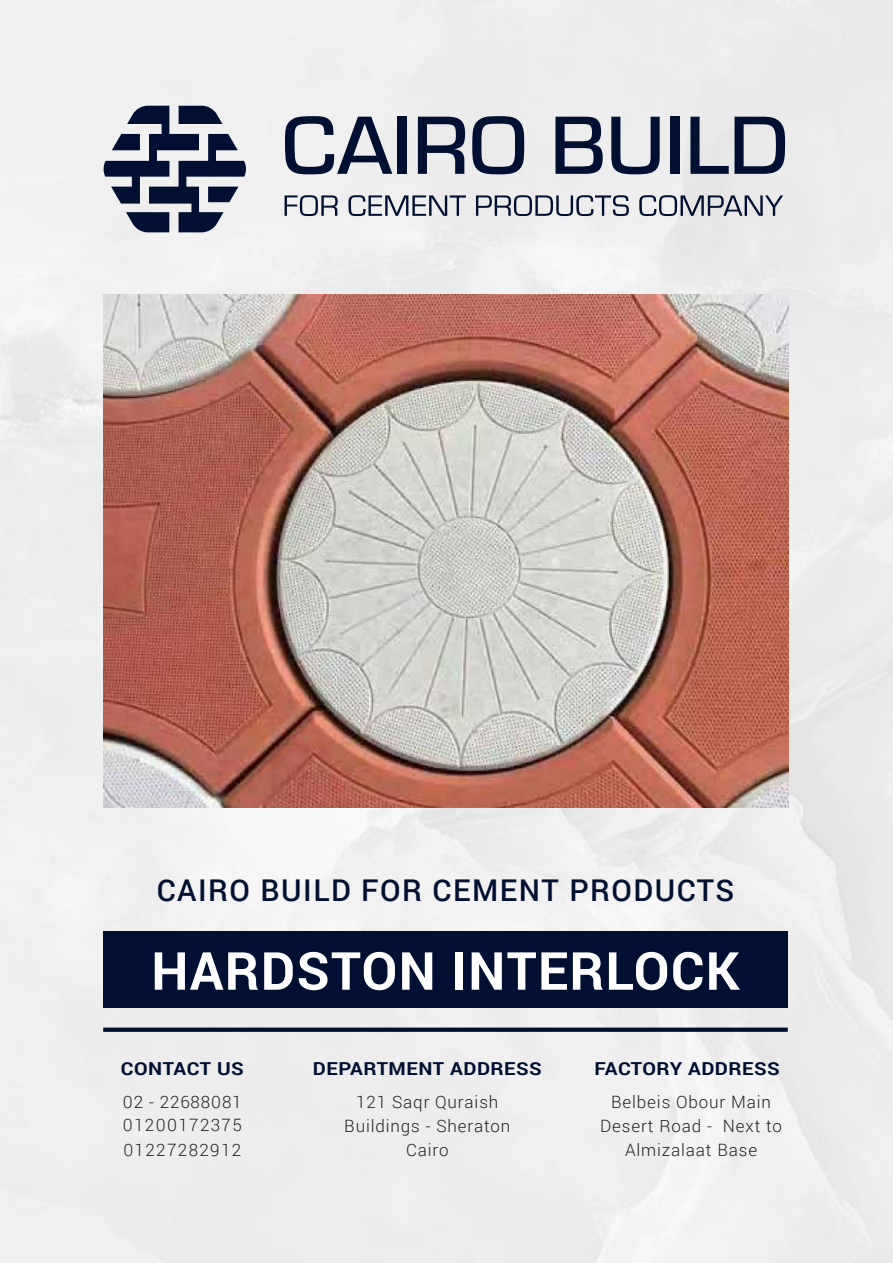
<style>
.page{position:relative;width:893px;height:1263px;background:#eee}
.page>*{position:absolute;margin:0;border:0;box-sizing:border-box;transform-origin:0 0}
.t1{font:700 52.5px "Roboto";letter-spacing:.025em;color:#fefefe}
.t2{font:500 30px "Roboto";letter-spacing:.05em;color:#010f32}
.t3{font:700 17.85px "Roboto";letter-spacing:.025em;color:#010f32;scale:1.11 1}
.t4{font:300 17.1px/23.9px "Roboto";letter-spacing:.05em;color:#1e2422;text-align:center}
.t5{font:300 17.1px/23.7px "Roboto";letter-spacing:.08em;color:#1e2422}
</style>
<div class="page">
<svg style="left:103px;top:106px;width:143px;height:126px"></svg>
<svg style="left:285px;top:116px;width:107px;height:58px"></svg>
<div style="left:398px;top:117px;width:9px;height:57px;background:#010f32"></div>
<svg style="left:418px;top:117px;width:47px;height:57px"></svg>
<svg style="left:472px;top:116px;width:52px;height:58px"></svg>
<svg style="left:555px;top:117px;width:48px;height:57px"></svg>
<svg style="left:611px;top:117px;width:49px;height:57px"></svg>
<div style="left:670px;top:117px;width:10px;height:57px;background:#010f32"></div>
<svg style="left:690px;top:117px;width:95px;height:57px"></svg>
<svg style="left:285px;top:195px;width:53px;height:21px"></svg>
<svg style="left:348px;top:195px;width:118px;height:21px"></svg>
<svg style="left:476px;top:195px;width:153px;height:21px"></svg>
<svg style="left:639px;top:195px;width:144px;height:21px"></svg>
<img style="left:104px;top:294px;width:684px;height:514px">
<div style="left:103px;top:931px;width:685px;height:76px;background:#010f32"></div>
<div style="left:103px;top:1027px;width:685px;height:5px;background:#010f32"></div>
<h2 class="t2" style="left:157px;top:869px;width:579px">CAIRO BUILD FOR CEMENT PRODUCTS</h2>
<h1 class="t1" style="left:151px;top:934px;width:590px">HARDSTON INTERLOCK</h1>
<p class="t3" style="left:121px;top:1056px;width:112px">CONTACT US</p>
<p class="t5" style="left:123px;top:1089px;width:120px">02 - 22688081<br>01200172375</p>
<p class="t5" style="left:123px;top:1137px;width:120px">01227282912</p>
<p class="t3" style="left:313px;top:1056px;width:208px">DEPARTMENT ADDRESS</p>
<p class="t4" style="left:344px;top:1089px;width:168px">121 Saqr Quraish<br>Buildings - Sheraton</p>
<p class="t4" style="left:406px;top:1137px;width:44px">Cairo</p>
<p class="t3" style="left:594px;top:1056px;width:168px">FACTORY ADDRESS</p>
<p class="t4" style="left:723px;top:1089px;width:61px;text-align:left;text-indent:-112px">Belbeis Obour Main<br>Next to</p>
<p class="t4" style="left:600px;top:1113px;width:113px">Desert Road -</p>
<p class="t4" style="left:625px;top:1137px;width:134px">Almizalaat Base</p>
</div>
